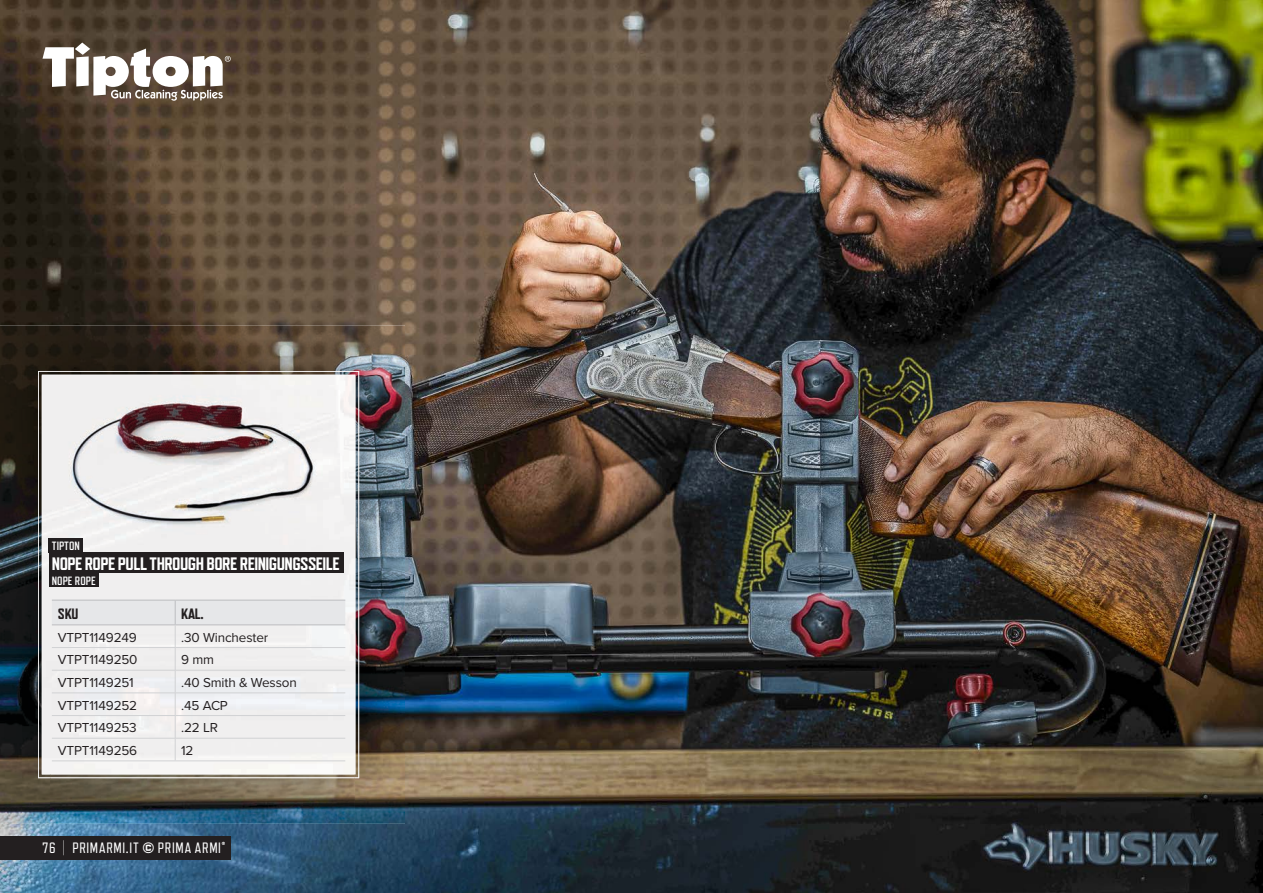
<style>
.page{position:relative;width:1263px;height:893px;background:#fff}
.page>*{position:absolute;margin:0;border:0;box-sizing:border-box;transform-origin:0 0}
.t1{font:800 18px "Refrigerator Deluxe";letter-spacing:-.03em;color:#fff}
.t2{font:15px "Refrigerator Deluxe";letter-spacing:.045em;color:#fff}
.t3{font:800 15px "Refrigerator Deluxe";color:#231f20}
.t4{font:13.5px "Proxima Nova";letter-spacing:-.01em;color:#231f20}
.t5{font:700 12px "Refrigerator Deluxe";color:#fff}
.s1{font-weight:800}
</style>
<div class="page">
<img style="left:0;top:0;width:1263px;height:893px">
<div style="left:0;top:836px;width:230px;height:23px;background:#231f20"></div>
<svg style="left:43px;top:43px;width:188px;height:58px"></svg>
<img style="left:0;top:325px;width:405px;height:50px">
<img style="left:0;top:375px;width:50px;height:449px">
<img style="left:355px;top:375px;width:50px;height:449px">
<img style="left:50px;top:778px;width:305px;height:46px">
<img style="left:38px;top:371px;width:321px;height:407px">
<img style="left:42px;top:375px;width:313px;height:399px">
<img style="left:57px;top:385px;width:283px;height:153px">
<svg style="left:49px;top:538px;width:294px;height:49px"></svg>
<svg style="left:52px;top:600px;width:293px;height:160px"></svg>
<hr style="left:52px;top:760px;width:123px;height:1px;background:#d1d2d4">
<hr style="left:175px;top:760px;width:170px;height:1px;background:#d1d2d4">
<p class="t5" style="left:52px;top:539px;width:30px">TIPTON</p>
<h1 class="t1" style="left:52px;top:553px;width:289px">NOPE ROPE PULL THROUGH BORE REINIGUNGSSEILE</h1>
<p class="t5" style="left:52px;top:574px;width:45px">NOPE ROPE</p>
<p class="t3" style="left:58px;top:605px;width:22px">SKU</p>
<p class="t3" style="left:181px;top:605px;width:24px">KAL.</p>
<p class="t4" style="left:58px;top:627px;width:80px">VTPT1149249</p>
<p class="t4" style="left:181px;top:627px;width:89px">.30 Winchester</p>
<p class="t4" style="left:58px;top:650px;width:81px">VTPT1149250</p>
<p class="t4" style="left:181px;top:650px;width:34px">9 mm</p>
<p class="t4" style="left:58px;top:672px;width:77px">VTPT1149251</p>
<p class="t4" style="left:181px;top:672px;width:117px">.40 Smith &amp; Wesson</p>
<p class="t4" style="left:58px;top:695px;width:81px">VTPT1149252</p>
<p class="t4" style="left:181px;top:695px;width:48px">.45 ACP</p>
<p class="t4" style="left:58px;top:718px;width:80px">VTPT1149253</p>
<p class="t4" style="left:181px;top:718px;width:38px">.22 LR</p>
<p class="t4" style="left:58px;top:740px;width:81px">VTPT1149256</p>
<p class="t4" style="left:181px;top:740px;width:14px">12</p>
<p class="t2" style="left:43px;top:839px;width:184px">76 | PRIMARMI.IT <span class="s1">©</span> PRIMA ARMI<sup>®</sup></p>
</div>
